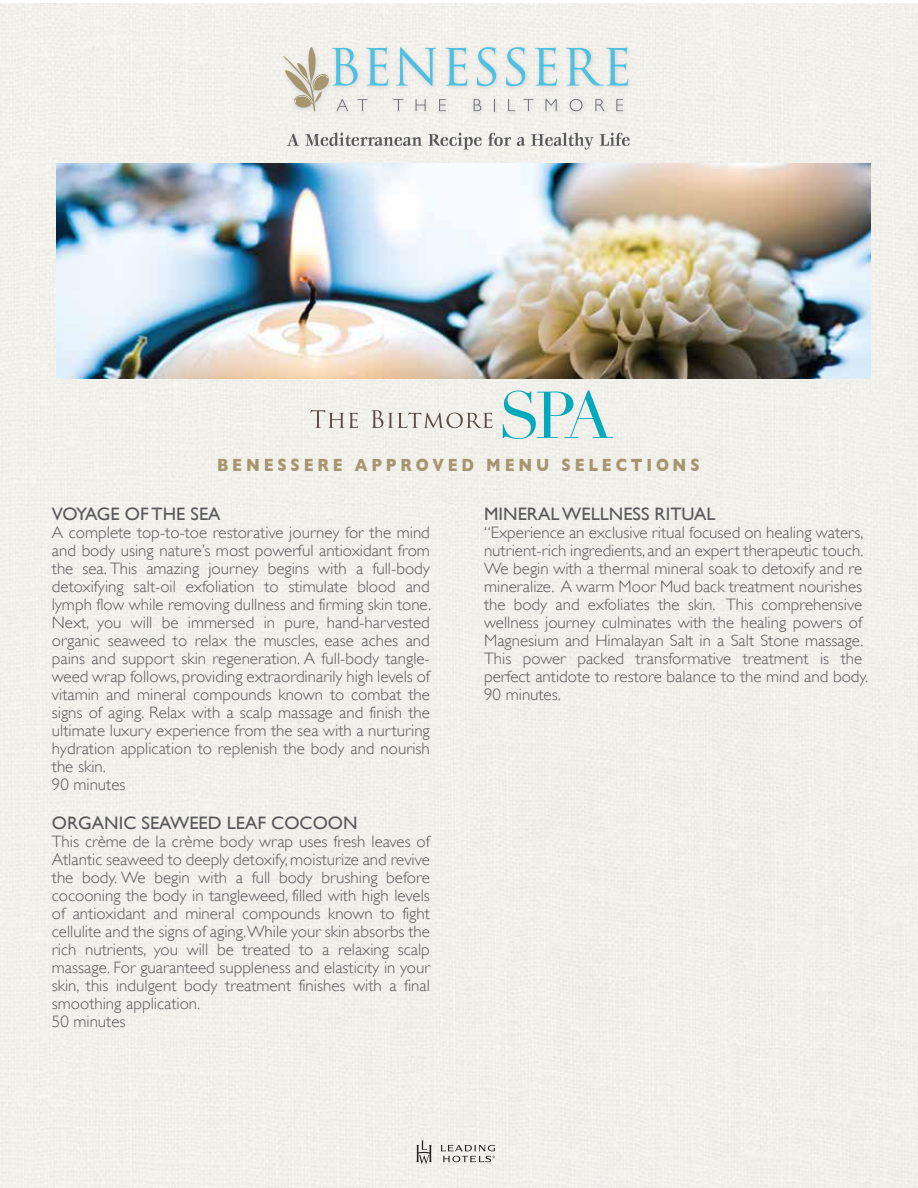
<style>
.page{position:relative;width:918px;height:1188px;background:#fff}
.page>*{position:absolute;margin:0;border:0;box-sizing:border-box;transform-origin:0 0}
.t1{font:18px "Gill Sans";color:#58595b}
.t2{font:700 18px "Gill Sans";letter-spacing:.25em;color:#a5966f;scale:.85 1}
.t3{font:300 16.5px/18px "Gill Sans";color:#58595b}
</style>
<div class="page">
<div style="left:0;top:3px;width:918px;height:1185px;background:#f1f0ea"></div>
<svg style="left:416px;top:1140px;width:16px;height:24px"></svg>
<svg style="left:441px;top:1145px;width:54px;height:17px"></svg>
<div style="left:230px;top:3px;width:453px;height:160px;background:#f1f0ea"></div>
<svg style="left:474px;top:99px;width:7px;height:12px"></svg>
<svg style="left:494px;top:99px;width:1px;height:12px"></svg>
<svg style="left:508px;top:99px;width:7px;height:12px"></svg>
<svg style="left:523px;top:99px;width:10px;height:12px"></svg>
<svg style="left:546px;top:99px;width:11px;height:12px"></svg>
<svg style="left:570px;top:99px;width:13px;height:12px"></svg>
<svg style="left:595px;top:99px;width:10px;height:12px"></svg>
<svg style="left:616px;top:99px;width:7px;height:12px"></svg>
<svg style="left:477px;top:47px;width:19px;height:39px"></svg>
<svg style="left:506px;top:47px;width:19px;height:39px"></svg>
<svg style="left:535px;top:47px;width:22px;height:39px"></svg>
<svg style="left:566px;top:47px;width:62px;height:39px;background:#c3dfe4"></svg>
<svg style="left:282px;top:43px;width:185px;height:69px;background:#d7e0dd"></svg>
<img style="left:57px;top:163px;width:813px;height:216px">
<svg style="left:503px;top:391px;width:110px;height:48px;background:#b6dede"></svg>
<svg style="left:310px;top:410px;width:48px;height:18px"></svg>
<svg style="left:371px;top:410px;width:121px;height:18px;background:#d1cdc7"></svg>
<p class="t2" style="left:217px;top:454px;width:569px">BENESSERE APPROVED MENU SELECTIONS</p>
<p class="t1" style="left:52px;top:503px;width:170px">VOYAGE OF THE SEA</p>
<p class="t3" style="left:52px;top:523px;width:381px">A complete top-to-toe restorative journey for the mind and body using nature’s most powerful antioxidant from the sea. This amazing journey begins with a full-body detoxifying salt-oil exfoliation to stimulate blood and lymph flow while removing dullness and firming skin tone.<br>Next, you will be immersed in pure, hand-harvested organic seaweed to relax the muscles, ease aches and pains and support skin regeneration. A full-body tangle&shy;weed wrap follows, providing extraordinarily high levels of vitamin and mineral compounds known to combat the signs of aging. Relax with a scalp massage and finish the ultimate luxury experience from the sea with a nurturing hydration application to replenish the body and nourish the skin.<br>90 minutes</p>
<p class="t1" style="left:52px;top:812px;width:307px">ORGANIC SEAWEED LEAF COCOON</p>
<p class="t3" style="left:52px;top:832px;width:380px">This crème de la crème body wrap uses fresh leaves of Atlantic seaweed to deeply detoxify, moisturize and revive the body. We begin with a full body brushing before cocooning the body in tangleweed, filled with high levels of antioxidant and mineral compounds known to fight cellulite and the signs of aging. While your skin absorbs the rich nutrients, you will be treated to a relaxing scalp massage. For guaranteed suppleness and elasticity in your skin, this indulgent body treatment finishes with a final smoothing application.<br>50 minutes</p>
<p class="t1" style="left:484px;top:503px;width:233px">MINERAL WELLNESS RITUAL</p>
<p class="t3" style="left:484px;top:523px;width:385px">“Experience an exclusive ritual focused on healing waters, nutrient-rich ingredients, and an expert therapeutic touch.<br>We begin with a thermal mineral soak to detoxify and re mineralize. A warm Moor Mud back treatment nourishes the body and exfoliates the skin. This comprehensive wellness journey culminates with the healing powers of Magnesium and Himalayan Salt in a Salt Stone massage.<br>This power packed transformative treatment is the perfect antidote to restore balance to the mind and body.<br>90 minutes.</p>
</div>
